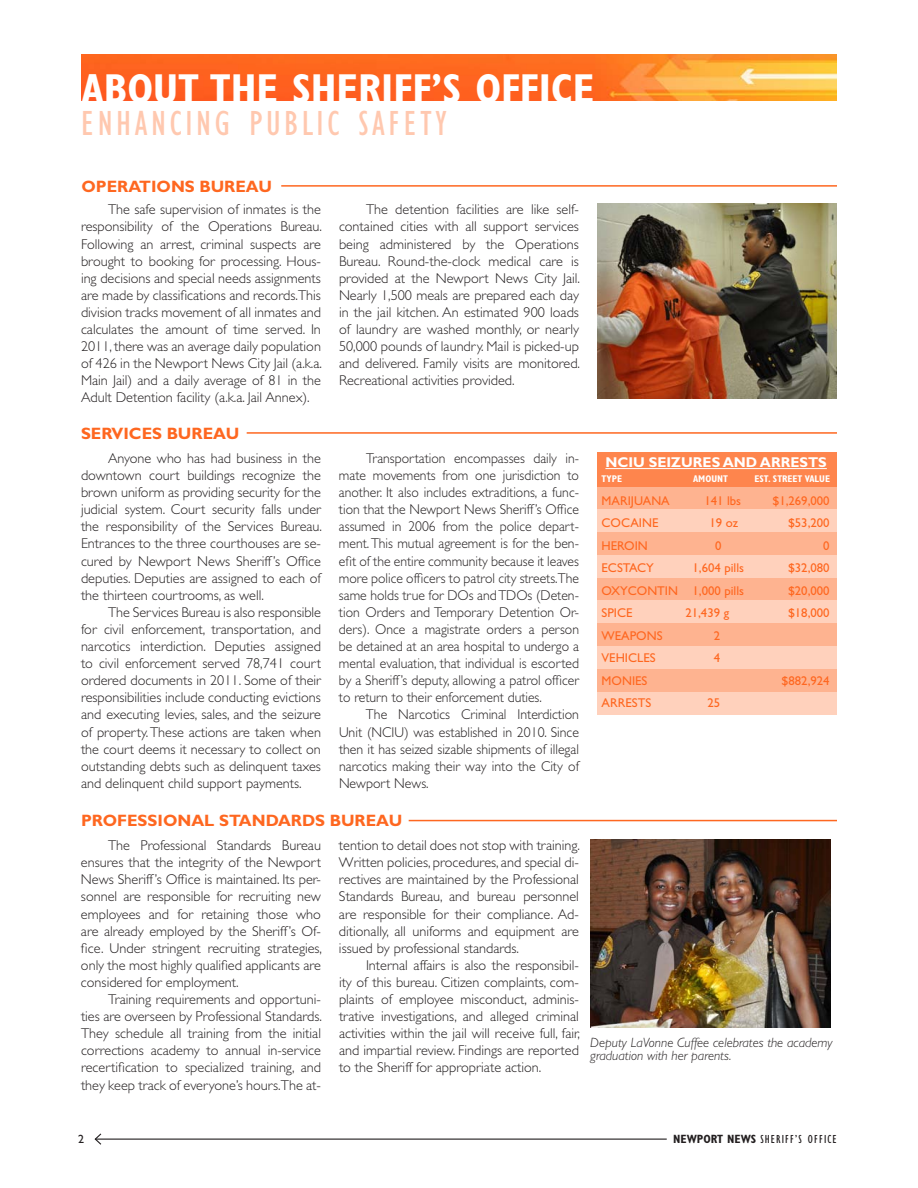
<style>
.page{position:relative;width:918px;height:1188px;background:#fff}
.page>*{position:absolute;margin:0;border:0;box-sizing:border-box;transform-origin:0 0}
.t1{font:700 condensed 42px "Gill Sans";color:#fff}
.t2{font:condensed 36px "Gill Sans";letter-spacing:.1em;color:#ffc8af}
.body_copy{font:700 16.5px "Gill Sans";color:#fe6720}
.body_copy-2{font:300 14.25px/17.1px "Gill Sans";color:#231f20;text-align:justify}
.body_copy-3{font:300 14.25px/17.1px "Gill Sans";color:#231f20;text-align:justify;scale:.96 1}
.t3{font:700 14.25px "Gill Sans";color:#fff}
.t4{font:italic 300 13.5px/13.5px "Gill Sans";color:#231f20}
.t5{font:12.75px "Gill Sans";color:#fe6720}
.t6{font:condensed 12px "Gill Sans";letter-spacing:.09em;color:#231f20}
.t7{font:12px "Gill Sans";color:#231f20}
.t8{font:700 condensed 9.75px "Gill Sans";color:#fff}
.s1{font-weight:700}
</style>
<div class="page">
<hr style="left:95px;top:1139px;width:572px;height:1px;background:#231f20">
<svg style="left:94px;top:1133px;width:9px;height:12px"></svg>
<img style="left:597px;top:204px;width:240px;height:195px">
<div style="left:597px;top:669px;width:240px;height:23px;background:#feb390"></div>
<div style="left:597px;top:692px;width:240px;height:23px;background:#ffd1bc"></div>
<div style="left:597px;top:486px;width:240px;height:23px;background:#feb390"></div>
<div style="left:597px;top:509px;width:240px;height:23px;background:#ffd1bc"></div>
<div style="left:597px;top:532px;width:240px;height:23px;background:#feb390"></div>
<div style="left:597px;top:555px;width:240px;height:23px;background:#ffd1bc"></div>
<div style="left:597px;top:578px;width:240px;height:23px;background:#feb390"></div>
<div style="left:597px;top:601px;width:240px;height:22px;background:#ffd1bc"></div>
<div style="left:597px;top:623px;width:240px;height:23px;background:#feb390"></div>
<div style="left:597px;top:646px;width:240px;height:23px;background:#ffd1bc"></div>
<div style="left:597px;top:452px;width:240px;height:35px;background:#fe854d"></div>
<hr style="left:605px;top:468px;width:222px;height:1px;background:#fff">
<img style="left:590px;top:839px;width:240px;height:188px">
<hr style="left:281px;top:185px;width:556px;height:2px;background:#fe6720">
<hr style="left:247px;top:432px;width:590px;height:2px;background:#fe6720">
<hr style="left:409px;top:820px;width:428px;height:1px;background:#fe6720">
<img style="left:81px;top:54px;width:756px;height:46px">
<p class="t1" style="left:81px;top:63px;width:25px">ABOUT</p>
<p class="t1" style="left:210px;top:63px;width:382px">THE SHERIFF’S OFFICE</p>
<p class="t2" style="left:81px;top:104px;width:367px">ENHANCING PUBLIC SAFETY</p>
<p class="body_copy" style="left:81px;top:177px;width:36px">OPERATI</p>
<p class="body_copy" style="left:157px;top:177px;width:67px">ONS BUREAU</p>
<p class="body_copy-2" style="left:81px;top:201px;width:243px;text-indent:27px">The safe supervision of inmates is the responsibility of the Operations Bureau.<br>Following an arrest, criminal suspects are brought to booking for processing. Hous&shy;ing decisions and special needs assignments are made by classifications and records.This division tracks movement of all inmates and calculates the amount of time served. In 2011, there was an average daily population of 426 in the Newport News City Jail (a.k.a.<br>Main Jail) and a daily average of 81 in the Adult Detention facility (a.k.a. Jail Annex).</p>
<p class="body_copy-2" style="left:339px;top:201px;width:243px;text-indent:27px">The detention facilities are like self&shy;contained cities with all support services being administered by the Operations Bureau. Round-the-clock medical care is provided at the Newport News City Jail.<br>Nearly 1,500 meals are prepared each day in the jail kitchen. An estimated 900 loads of laundry are washed monthly, or nearly 50,000 pounds of laundry. Mail is picked-up and delivered. Family visits are monitored.<br>Recreational activities provided.</p>
<p class="body_copy" style="left:81px;top:424px;width:110px">SERVICES BUREAU</p>
<p class="body_copy-2" style="left:81px;top:450px;width:243px;text-indent:27px">Anyone who has had business in the downtown court buildings recognize the brown uniform as providing security for the judicial system. Court security falls under the responsibility of the Services Bureau.<br>Entrances to the three courthouses are se&shy;cured by Newport News Sheriff’s Office deputies. Deputies are assigned to each of the thirteen courtrooms, as well.</p>
<p class="body_copy-2" style="left:81px;top:604px;width:242px;text-indent:27px">The Services Bureau is also responsible for civil enforcement, transportation, and narcotics interdiction. Deputies assigned to civil enforcement served 78,741 court ordered documents in 2011. Some of their responsibilities include conducting evictions and executing levies, sales, and the seizure of property. These actions are taken when the court deems it necessary to collect on outstanding debts such as delinquent taxes and delinquent child support payments.</p>
<p class="body_copy-3" style="left:339px;top:450px;width:252px;text-indent:27px">Transportation encompasses daily in&shy;mate movements from one jurisdiction to another. It also includes extraditions, a func&shy;tion that the Newport News Sheriff’s Office assumed in 2006 from the police depart&shy;ment. This mutual agreement is for the ben&shy;efit of the entire community because it leaves more police officers to patrol city streets.The same holds true for DOs and TDOs (Deten&shy;tion Orders and Temporary Detention Or&shy;ders). Once a magistrate orders a person be detained at an area hospital to undergo a mental evaluation, that individual is escorted by a Sheriff’s deputy, allowing a patrol officer to return to their enforcement duties.</p>
<p class="body_copy-2" style="left:339px;top:706px;width:242px;text-indent:27px">The Narcotics Criminal Interdiction Unit (NCIU) was established in 2010. Since then it has seized sizable shipments of illegal narcotics making their way into the City of Newport News.</p>
<p class="body_copy" style="left:81px;top:811px;width:110px">PROFESSIONAL</p>
<p class="body_copy" style="left:219px;top:811px;width:23px">STAN</p>
<p class="body_copy" style="left:266px;top:811px;width:89px">DARDS BUREAU</p>
<p class="body_copy-2" style="left:81px;top:837px;width:243px;text-indent:27px">The Professional Standards Bureau ensures that the integrity of the Newport News Sheriff’s Office is maintained. Its per&shy;sonnel are responsible for recruiting new employees and for retaining those who are already employed by the Sheriff’s Of&shy;fice. Under stringent recruiting strategies, only the most highly qualified applicants are considered for employment.</p>
<p class="body_copy-2" style="left:81px;top:991px;width:243px;text-indent:27px">Training requirements and opportuni&shy;ties are overseen by Professional Standards.<br>They schedule all training from the initial corrections academy to annual in-service recertification to specialized training, and they keep track of everyone’s hours.The at-</p>
<p class="body_copy-2" style="left:339px;top:837px;width:243px">tention to detail does not stop with training.<br>Written policies, procedures, and special di&shy;rectives are maintained by the Professional Standards Bureau, and bureau personnel are responsible for their compliance. Ad&shy;ditionally, all uniforms and equipment are issued by professional standards.</p>
<p class="body_copy-2" style="left:339px;top:957px;width:243px;text-indent:27px">Internal affairs is also the responsibil&shy;ity of this bureau. Citizen complaints, com&shy;plaints of employee misconduct, adminis&shy;trative investigations, and alleged criminal activities within the jail will receive full, fair, and impartial review. Findings are reported to the Sheriff for appropriate action.</p>
<p class="t3" style="left:605px;top:454px;width:220px">NCIU SEIZURES AND ARRESTS</p>
<p class="t8" style="left:602px;top:473px;width:22px">TYPE</p>
<p class="t8" style="left:693px;top:473px;width:52px">AMOUNT E</p>
<p class="t8" style="left:760px;top:473px;width:72px">ST. STREET VALUE</p>
<p class="t5" style="left:602px;top:493px;width:49px">MARIJUANA</p>
<p class="t5" style="left:704px;top:493px;width:38px">141 LBS</p>
<p class="t5" style="left:772px;top:493px;width:59px">$1,269,000</p>
<p class="t5" style="left:602px;top:515px;width:20px">COCA</p>
<p class="t5" style="left:639px;top:515px;width:21px">INE</p>
<p class="t5" style="left:709px;top:515px;width:30px">19 OZ</p>
<p class="t5" style="left:788px;top:515px;width:43px">$53,200</p>
<p class="t5" style="left:602px;top:538px;width:42px">HEROIN</p>
<p class="t5" style="left:715px;top:538px;width:8px">0</p>
<p class="t5" style="left:823px;top:538px;width:8px">0</p>
<p class="t5" style="left:602px;top:560px;width:54px">ECSTACY</p>
<p class="t5" style="left:693px;top:560px;width:53px">1,604 PILLS</p>
<p class="t5" style="left:788px;top:560px;width:43px">$32,080</p>
<p class="t5" style="left:602px;top:583px;width:73px">OXYCONTIN</p>
<p class="t5" style="left:693px;top:583px;width:53px">1,000 PILLS</p>
<p class="t5" style="left:788px;top:583px;width:43px">$20,000</p>
<p class="t5" style="left:602px;top:605px;width:32px">SPICE</p>
<p class="t5" style="left:685px;top:605px;width:45px">21,439 G</p>
<p class="t5" style="left:788px;top:605px;width:43px">$18,000</p>
<p class="t5" style="left:602px;top:628px;width:43px">WEAPONS</p>
<p class="t5" style="left:714px;top:628px;width:8px">2</p>
<p class="t5" style="left:602px;top:650px;width:52px">VEH ICLES</p>
<p class="t5" style="left:714px;top:650px;width:8px">4</p>
<p class="t5" style="left:602px;top:673px;width:43px">MONIES</p>
<p class="t5" style="left:782px;top:673px;width:49px">$882,924</p>
<p class="t5" style="left:602px;top:695px;width:48px">ARRESTS</p>
<p class="t5" style="left:707px;top:695px;width:14px">25</p>
<p class="t4" style="left:590px;top:1036px;width:244px">Deputy LaVonne Cuffee celebrates the academy graduation with her parents.</p>
<p class="t7" style="left:78px;top:1132px;width:7px">2</p>
<p class="t6" style="left:673px;top:1133px;width:164px"><span class="s1">NEWPORT NEWS</span> SHERIFF’S OFFICE</p>
</div>
